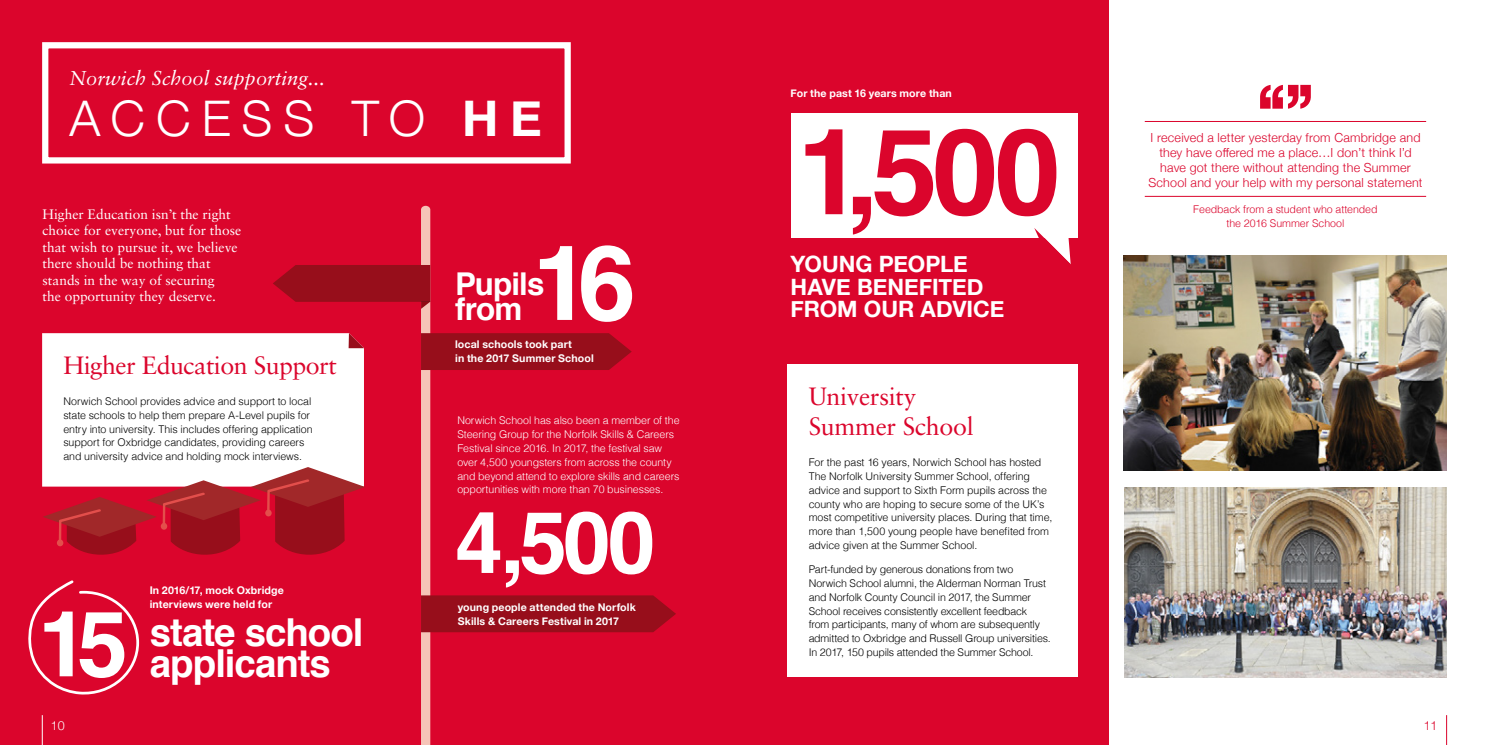
<style>
.page{position:relative;width:1489px;height:745px;background:#fff}
.page>*{position:absolute;margin:0;border:0;box-sizing:border-box;transform-origin:0 0}
.t1{font:700 119.62px "Helvetica";color:#db052c}
.t2{font:700 104.12px "Helvetica";color:#fff}
.t3{font:700 91.38px "Helvetica";color:#fff}
.t4{font:700 86px "Helvetica";color:#fff}
.t5{font:300 49px "Helvetica Neue";letter-spacing:.22em;color:#fff}
.t6{font:700 38.5px/30.9px "Helvetica";letter-spacing:-.025em;color:#fff}
.t7{font:700 31.38px/25.2px "Helvetica";letter-spacing:-.03em;color:#fff}
.t8{font:25px/30px "Sabon LT Std";letter-spacing:-.015em;color:#db052c}
.t9{font:700 22.5px/22.4px "Helvetica Neue";letter-spacing:-.005em;color:#fff}
.t10{font:italic 20px "Sabon LT Std";color:#fff}
.t11{font:13.75px/16.5px "Sabon LT Std";color:#fff}
.t12{font:300 12.5px/15px "Helvetica Neue";letter-spacing:.015em;color:#db052c;text-align:center}
.t13{font:300 12.5px "Helvetica Neue";color:#fff}
.t14{font:300 10.62px/13.8px "Helvetica";letter-spacing:-.01em;color:#000}
.t15{font:300 10.62px/13.8px "Helvetica";letter-spacing:-.005em;color:#fff}
.t16{font:700 10.62px/13.8px "Helvetica Neue";letter-spacing:.01em;color:#fff}
.t17{font:300 10.62px "Helvetica";letter-spacing:-.005em;color:#db052c}
.s1{font-weight:700}
</style>
<div class="page">
<div style="left:0;top:0;width:744px;height:744px;background:#db052c"></div>
<div style="left:42px;top:42px;width:528px;height:121px;border:6px solid #fff"></div>
<svg style="left:28px;top:206px;width:648px;height:538px"></svg>
<hr style="left:1446px;top:714px;width:1px;height:30px;background:#db052c">
<div style="left:744px;top:0;width:365px;height:744px;background:#db052c"></div>
<div style="left:787px;top:364px;width:290px;height:312px;background:#fff"></div>
<img style="left:1124px;top:487px;width:322px;height:189px">
<img style="left:1123px;top:255px;width:323px;height:215px">
<svg style="left:1260px;top:85px;width:50px;height:24px"></svg>
<hr style="left:1144px;top:121px;width:281px;height:1px;background:#db052c">
<hr style="left:1144px;top:196px;width:281px;height:1px;background:#db052c">
<div style="left:790px;top:113px;width:287px;height:125px;background:#fff"></div>
<svg style="left:1034px;top:228px;width:36px;height:35px"></svg>
<h3 class="t10" style="left:70px;top:66px;width:257px">Norwich School supporting...</h3>
<h3 class="t5" style="left:70px;top:79px;width:474px">ACCESS TO <span class="s1">HE</span></h3>
<p class="t11" style="left:43px;top:205px;width:200px">Higher Education isn’t the right choice for everyone, but for those that wish to pursue it, we believe there should be nothing that stands in the way of securing<br>the opportunity they deserve.</p>
<h3 class="t8" style="left:63px;top:349px;width:275px">Higher Education Support</h3>
<p class="t14" style="left:63px;top:393px;width:251px">Norwich School provides advice and support to local state schools to help them prepare A-Level pupils for entry into university. This includes offering application support for Oxbridge candidates, providing careers and university advice and holding mock interviews.</p>
<p class="t16" style="left:150px;top:583px;width:136px">In 2016/17, mock Oxbridge interviews were held for</p>
<h3 class="t3" style="left:38px;top:570px;width:91px">15</h3>
<h3 class="t6" style="left:150px;top:617px;width:215px">state school applicants</h3>
<p class="t13" style="left:51px;top:714px;width:15px">10</p>
<h2 class="t2" style="left:532px;top:199px;width:105px">16</h2>
<p class="t16" style="left:455px;top:351px;width:140px">in the 2017 Summer School</p>
<h3 class="t7" style="left:455px;top:271px;width:91px">Pupils from</h3>
<p class="t16" style="left:455px;top:337px;width:118px">local schools took part</p>
<p class="t15" style="left:457px;top:413px;width:224px">Norwich School has also been a member of the Steering Group for the Norfolk Skills &amp; Careers Festival since 2016. In 2017, the festival saw over 4,500 youngsters from across the county and beyond attend to explore skills and careers opportunities with more than 70 businesses.</p>
<h3 class="t4" style="left:455px;top:473px;width:202px">4,500</h3>
<p class="t16" style="left:458px;top:600px;width:179px">young people attended the Norfolk<br>Skills &amp; Careers Festival in 2017</p>
<p class="t16" style="left:790px;top:86px;width:163px">For the past 16 years more than</p>
<h1 class="t1" style="left:797px;top:75px;width:265px">1,500</h1>
<h3 class="t9" style="left:790px;top:253px;width:215px">YOUNG PEOPLE<br>HAVE BENEFITED<br>FROM OUR ADVICE</h3>
<h3 class="t8" style="left:808px;top:380px;width:167px">University<br>Summer School</h3>
<p class="t14" style="left:808px;top:454px;width:245px">For the past 16 years, Norwich School has hosted The Norfolk University Summer School, offering advice and support to Sixth Form pupils across the county who are hoping to secure some of the UK’s most competitive university places. During that time, more than 1,500 young people have benefited from advice given at the Summer School.</p>
<p class="t14" style="left:808px;top:561px;width:244px">Part-funded by generous donations from two Norwich School alumni, the Alderman Norman Trust and Norfolk County Council in 2017, the Summer School receives consistently excellent feedback<br>from participants, many of whom are subsequently admitted to Oxbridge and Russell Group universities.<br>In 2017, 150 pupils attended the Summer School.</p>
<p class="t12" style="left:1148px;top:129px;width:276px">I received a letter yesterday from Cambridge and they have offered me a place…I don’t think I’d have got there without attending the Summer School and your help with my personal statement</p>
<p class="t17" style="left:1193px;top:200px;width:186px">Feedback from a student who attended</p>
<p class="t12" style="left:1222px;top:144px;width:8px">f</p>
<p class="t17" style="left:1226px;top:214px;width:119px">the 2016 Summer School</p>
<p class="t12" style="left:1423px;top:716px;width:15px">11</p>
</div>
